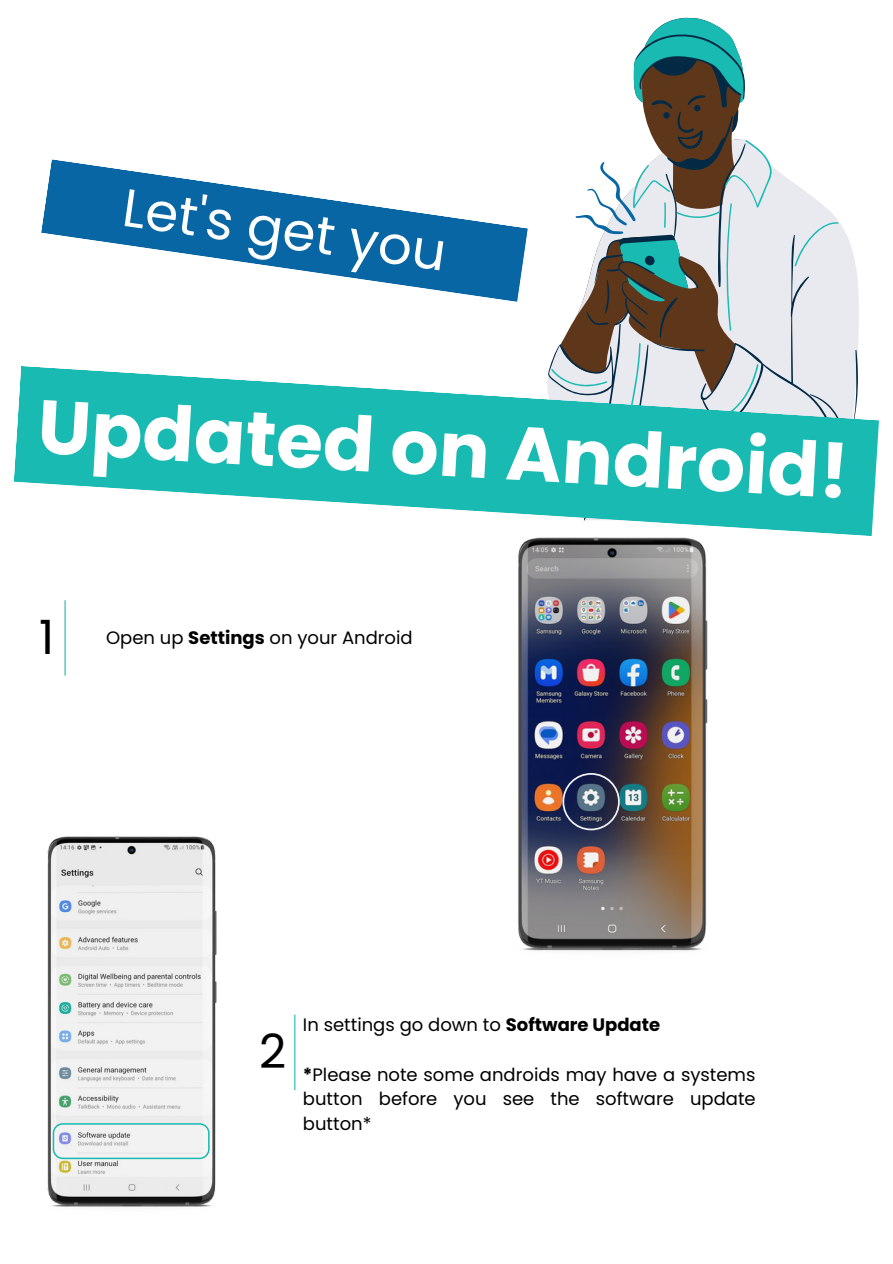
<style>
.page{position:relative;width:893px;height:1264px;background:#fff}
.page>*{position:absolute;margin:0;border:0;box-sizing:border-box;transform-origin:0 0}
.t1{font:700 75.9px "Poppins";color:#fff}
.t2{font:53.1px "Poppins";color:#fff}
.t3{font:47.25px "Poppins";color:#000}
.t4{font:18px/24.8px "Poppins";color:#000;text-align:justify}
.s1{font-weight:700}
</style>
<div class="page">
<svg style="left:41px;top:159px;width:487px;height:143px;fill:#0966a4"></svg>
<svg style="left:838px;top:221px;width:20px;height:145px;background:#eaeaf0"></svg>
<svg style="left:550px;top:17px;width:288px;height:349px"></svg>
<svg style="left:14px;top:366px;width:864px;height:170px;fill:#19bab2"></svg>
<hr style="left:64px;top:600px;width:2px;height:75px;background:#19bab2">
<img style="left:518px;top:537px;width:190px;height:414px">
<svg style="left:562px;top:773px;width:57px;height:57px;background:#434c68"></svg>
<img style="left:47px;top:836px;width:170px;height:371px">
<hr style="left:294px;top:1014px;width:1px;height:76px;background:#19bab2">
<svg style="left:53px;top:1123px;width:156px;height:36px"></svg>
<h2 class="t2" style="left:128px;top:170px;width:327px;rotate:8deg">Let's get you</h2>
<h1 class="t1" style="left:40px;top:375px;width:813px;rotate:3deg">Updated on Android!</h1>
<h3 class="t3" style="left:39px;top:604px;width:17px">1</h3>
<p class="t4" style="left:106px;top:625px;width:308px">Open up <span class="s1">Settings</span> on your Android</p>
<h3 class="t3" style="left:259px;top:1018px;width:29px">2</h3>
<p class="t4" style="left:303px;top:1012px;width:359px">In settings go down to <span class="s1">Software Update</span></p>
<p class="t4" style="left:303px;top:1061px;width:454px"><span class="s1">*</span>Please note some androids may have a systems button before you see the software update button*</p>
</div>
